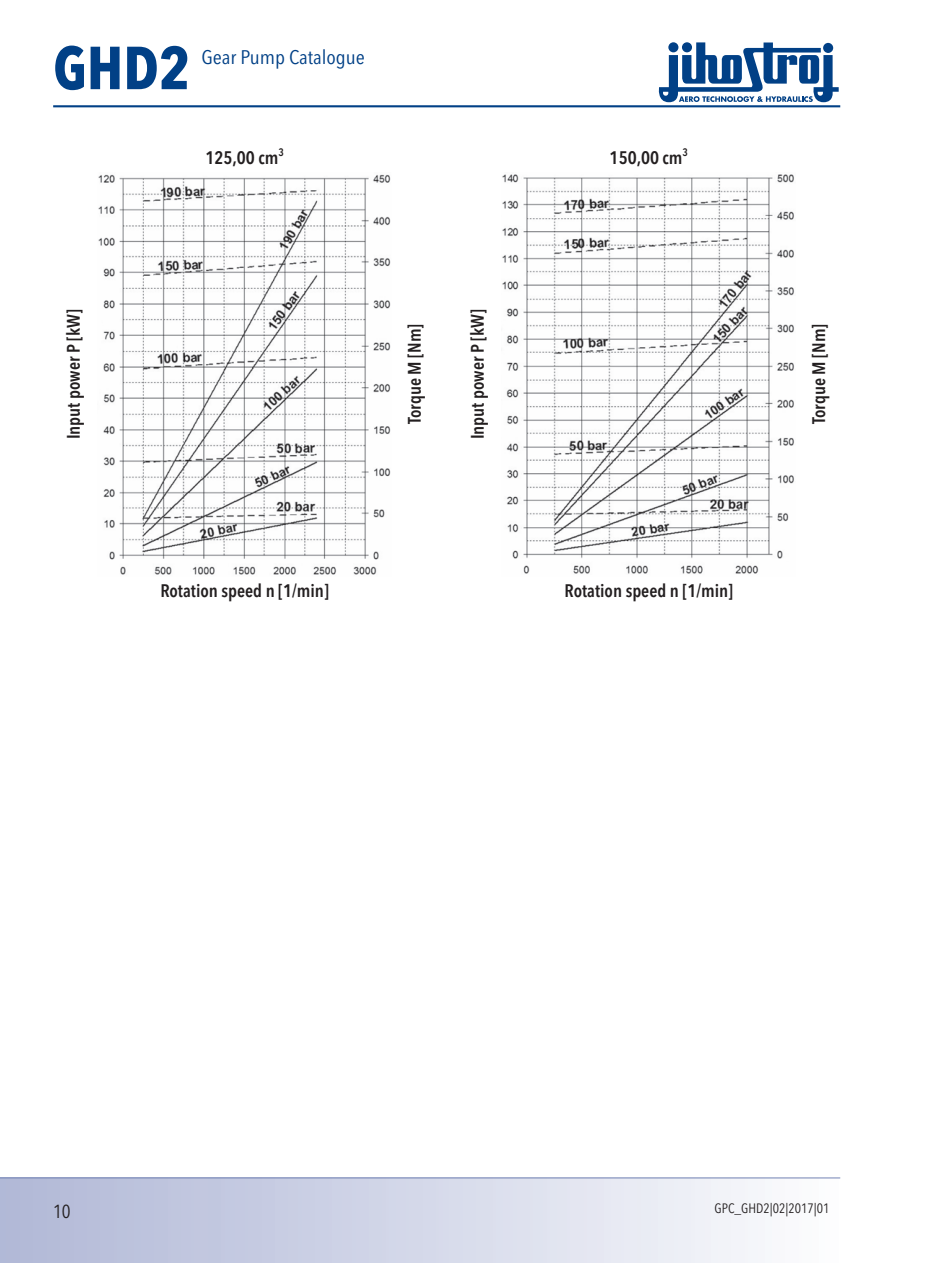
<style>
.page{position:relative;width:936px;height:1263px;background:#fff}
.page>*{position:absolute;margin:0;border:0;box-sizing:border-box;transform-origin:0 0}
.t1{font:700 60px "Avenir Next Condensed";color:#014086}
.t2{font:19.5px "Avenir Next Condensed";color:#014086;scale:1.1 1}
.t3{font:18.75px "Avenir Next Condensed";color:#231f20}
.t4{font:600 18px "Avenir Next Condensed";color:#231f20}
.t5{font:13.5px "Avenir Next Condensed";color:#231f20}
</style>
<div class="page">
<div style="left:0;top:1178px;width:840px;height:85px;background:linear-gradient(to right,#afb6d6,#fcfcfe)"></div>
<hr style="left:0;top:1177px;width:840px;height:1px;background:#7585b5">
<hr style="left:53px;top:105px;width:787px;height:2px;background:#014086">
<svg style="left:658px;top:43px;width:180px;height:59px"></svg>
<img style="left:98px;top:174px;width:293px;height:401px">
<img style="left:502px;top:174px;width:292px;height:400px">
<h1 class="t1" style="left:53px;top:31px;width:139px">GHD2</h1>
<p class="t2" style="left:201px;top:40px;width:150px">Gear Pump Catalogue</p>
<p class="t4" style="left:58px;top:439px;width:132px;rotate:-90deg">Input power P [kW]</p>
<p class="t4" style="left:205px;top:142px;width:80px">125,00 cm<sup>3</sup></p>
<p class="t4" style="left:609px;top:142px;width:80px">150,00 cm<sup>3</sup></p>
<p class="t4" style="left:160px;top:575px;width:170px">Rotation speed n [1/min]</p>
<p class="t4" style="left:399px;top:424px;width:102px;rotate:-90deg">Torque M [Nm]</p>
<p class="t4" style="left:462px;top:439px;width:132px;rotate:-90deg">Input power P [kW]</p>
<p class="t4" style="left:564px;top:575px;width:170px">Rotation speed n [1/min]</p>
<p class="t4" style="left:803px;top:424px;width:102px;rotate:-90deg">Torque M [Nm]</p>
<p class="t3" style="left:53px;top:1195px;width:19px">10</p>
<p class="t5" style="left:714px;top:1196px;width:117px">GPC_GHD2|02|2017|01</p>
</div>
